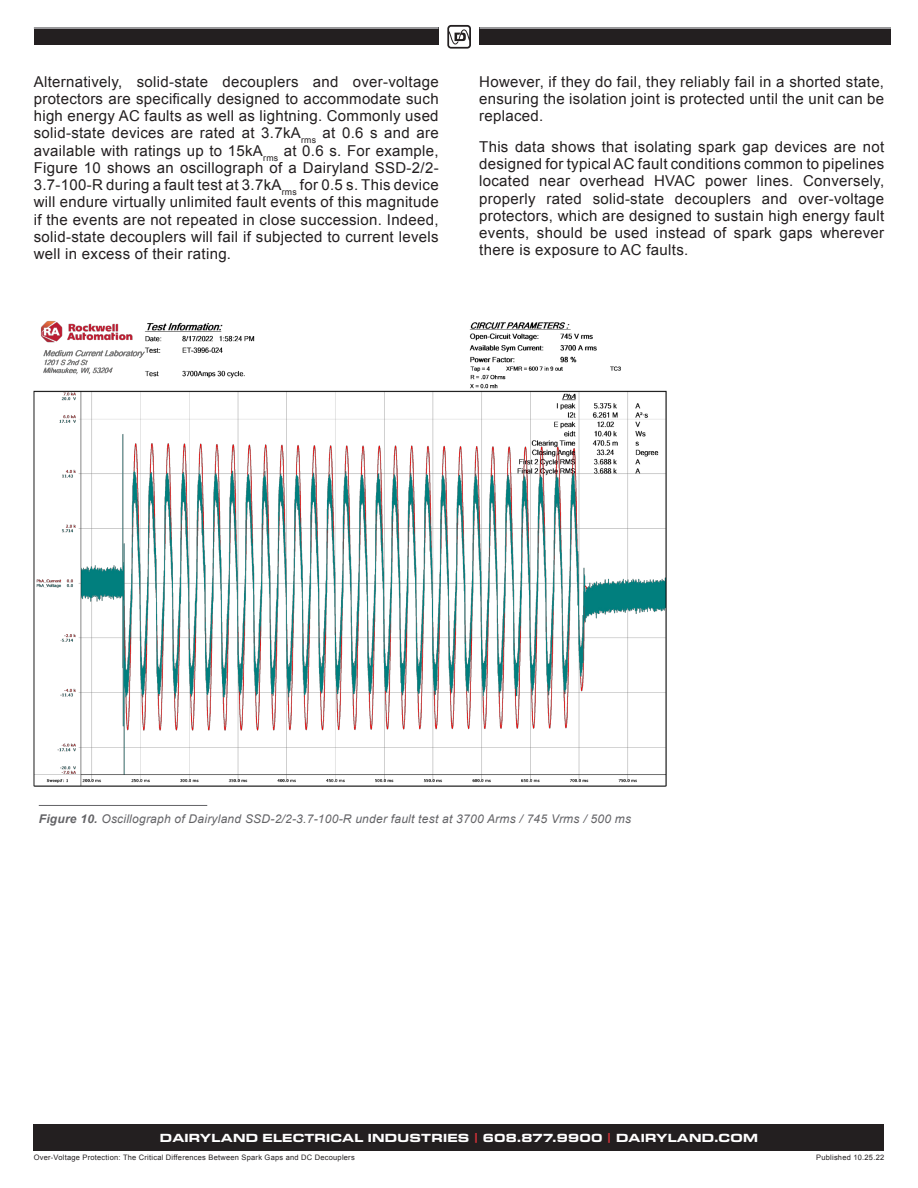
<style>
.page{position:relative;width:918px;height:1188px;background:#fff}
.page>*{position:absolute;margin:0;border:0;box-sizing:border-box;transform-origin:0 0}
.Body_Copy{font:15px/17.2px "Arial";letter-spacing:.02em;color:#231f20;text-align:justify}
.t1{font:italic 12px "Arial";letter-spacing:.02em;color:#636366}
.t2{font:700 expanded 12px "Eurostile Next LT Pro";letter-spacing:.02em;color:#fff}
.t3{font:7.5px "Arial";letter-spacing:.03em;color:#231f20}
.s1{font-weight:700}
.s2{color:#cf3138}
</style>
<div class="page">
<hr style="left:39px;top:805px;width:168px;height:1px;background:#636366">
<img style="left:34px;top:321px;width:633px;height:466px">
<div style="left:142px;top:356px;width:86px;height:11px;background:#fff"></div>
<div style="left:34px;top:1124px;width:850px;height:27px;background:#231f20"></div>
<div style="left:480px;top:27px;width:411px;height:18px;background:#231f20"></div>
<div style="left:34px;top:27px;width:404px;height:18px;background:#231f20"></div>
<svg style="left:447px;top:25px;width:24px;height:24px"></svg>
<hr style="left:480px;top:27px;width:411px;height:2px;background:#bcbdc0">
<hr style="left:34px;top:27px;width:404px;height:2px;background:#bcbdc0">
<p class="Body_Copy" style="left:34px;top:73px;width:406px">Alternatively, solid-state decouplers and over-voltage protectors are specifically designed to accommodate such high energy AC faults as well as lightning. Commonly used solid-state devices are rated at 3.7kA<sub>rms</sub> at 0.6 s and are available with ratings up to 15kA<sub>rms</sub> at 0.6 s. For example, Figure 10 shows an oscillograph of a Dairyland SSD-2/2- 3.7-100-R during a fault test at 3.7kA<sub>rms</sub> for 0.5 s. This device will endure virtually unlimited fault events of this magnitude if the events are not repeated in close succession. Indeed, solid-state decouplers will fail if subjected to current levels well in excess of their rating.</p>
<p class="Body_Copy" style="left:479px;top:73px;width:406px">However, if they do fail, they reliably fail in a shorted state, ensuring the isolation joint is protected until the unit can be replaced.</p>
<p class="Body_Copy" style="left:479px;top:138px;width:406px">This data shows that isolating spark gap devices are not designed for typical AC fault conditions common to pipelines located near overhead HVAC power lines. Conversely, properly rated solid-state decouplers and over-voltage protectors, which are designed to sustain high energy fault events, should be used instead of spark gaps wherever there is exposure to AC faults.</p>
<p class="t1" style="left:39px;top:811px;width:594px"><span class="s1">Figure 10.</span> Oscillograph of Dairyland SSD-2/2-3.7-100-R under fault test at 3700 Arms / 745 Vrms / 500 ms</p>
<p class="t2" style="left:160px;top:1131px;width:600px">DAIRYLAND ELECTRICAL INDUSTRIES <span class="s2">|</span> 608.877.9900 <span class="s2">|</span> DAIRYLAND.COM</p>
<p class="t3" style="left:34px;top:1152px;width:323px">Over-Voltage Protection: The Critical Differences Between Spark Gaps and DC Decouplers</p>
<p class="t3" style="left:816px;top:1152px;width:70px">Published 10.25.22</p>
</div>
